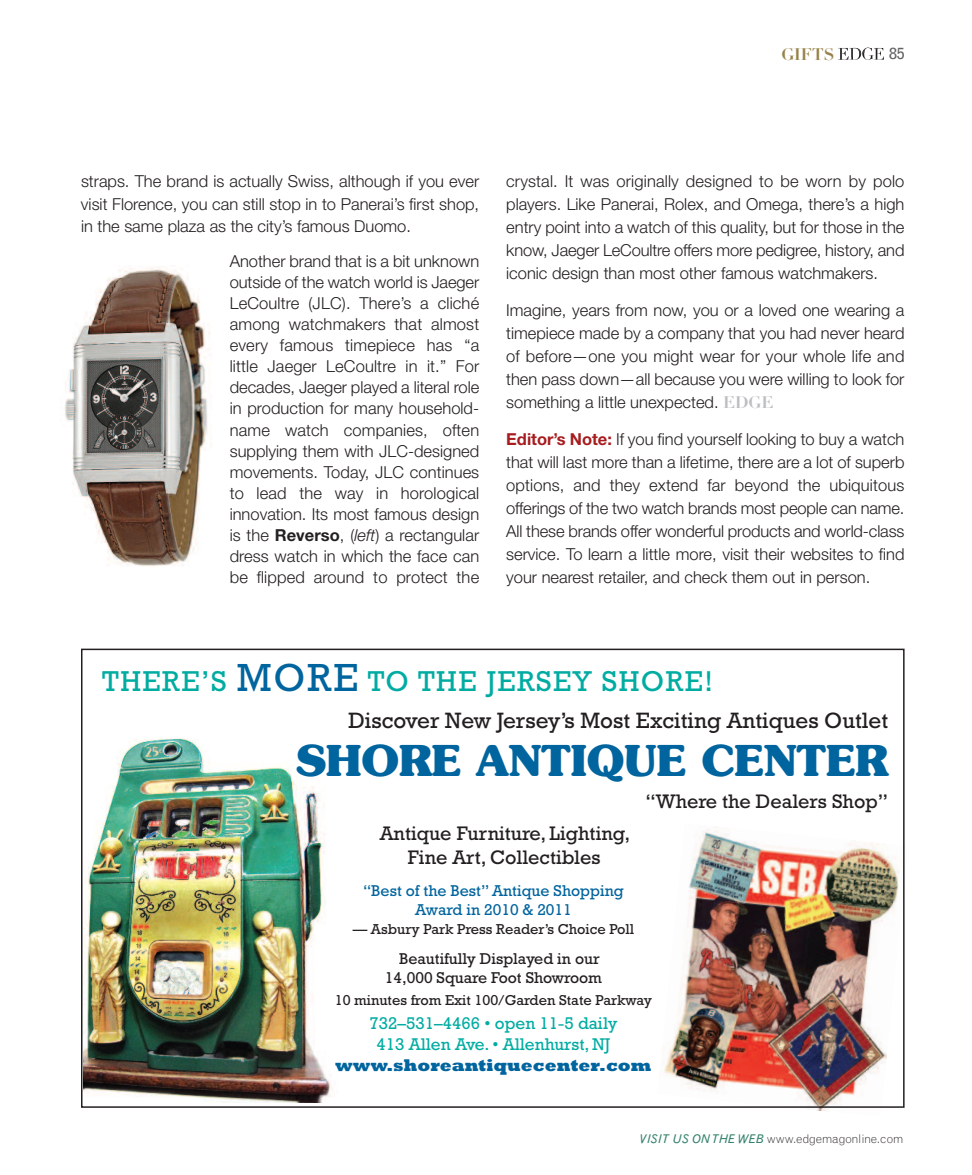
<style>
.page{position:relative;width:972px;height:1175px;background:#fff}
.page>*{position:absolute;margin:0;border:0;box-sizing:border-box;transform-origin:0 0}
.t1{font:700 42.45px "Souvenir Std";color:#00649e}
.t2{font:29.25px "Rockwell Std";letter-spacing:.05em;color:#00aca2}
.t3{font:22.5px "Rockwell Std";color:#231f20}
.t4{font:19.95px/23.9px "Rockwell Std";color:#231f20;text-align:center}
.t5{font:17.25px/20.7px "Rockwell Std";color:#00aca2;text-align:center}
.t6{font:800 17.25px "Rockwell Std";color:#00649e}
.t7{font:300 16.5px/21px "Helvetica Neue LT Std";color:#231f20;text-align:justify}
.t8{font:700 16.5px "Didot LH";color:#968249}
.t9{font:16.5px "Grotesque";color:#636366}
.t10{font:15.9px/19px "Rockwell Std";color:#231f20;text-align:right}
.t11{font:15.9px/19px "Rockwell Std";color:#00649e;text-align:center}
.t12{font:14.55px "Rockwell Std";color:#231f20}
.t13{font:300 12px "Grotesque";letter-spacing:-.015em;color:#231f20}
.s1{font-weight:700}
.s2{font-style:italic}
.s3{font-family:"Didot LT Std";font-weight:700;color:#bcbdc0}
.s4{font-weight:700;color:#a61c1f}
.s5{font-size:39.75px;color:#00649e}
.s6{font-weight:400;font-style:italic;color:#34836b}
</style>
<div class="page">
<svg style="left:838px;top:48px;width:46px;height:12px"></svg>
<img style="left:64px;top:267px;width:147px;height:299px">
<img style="left:657px;top:826px;width:248px;height:285px">
<img style="left:84px;top:738px;width:249px;height:364px">
<div style="left:81px;top:648px;width:824px;height:459px;border:2px solid #231f20"></div>
<p class="t8" style="left:781px;top:48px;width:55px">GIFTS</p>
<p class="t9" style="left:889px;top:48px;width:17px">85</p>
<p class="t7" style="left:81px;top:172px;width:400px;line-height:22.5px">straps. The brand is actually Swiss, although if you ever visit Florence, you can still stop in to Panerai’s first shop, in the same plaza as the city’s famous Duomo.</p>
<p class="t7" style="left:230px;top:253px;width:251px">Another brand that is a bit unknown outside of the watch world is Jaeger LeCoultre (JLC). There’s a cliché among watchmakers that almost every famous timepiece has “a little Jaeger LeCoultre in it.” For decades, Jaeger played a literal role in production for many household&shy;name watch companies, often supplying them with JLC-designed movements. Today, JLC continues to lead the way in horological innovation. Its most famous design is the <span class="s1">Reverso</span>, (<span class="s2">left</span>) a rectangular dress watch in which the face can be flipped around to protect the</p>
<p class="t7" style="left:506px;top:171px;width:400px;line-height:23px">crystal. It was originally designed to be worn by polo players. Like Panerai, Rolex, and Omega, there’s a high entry point into a watch of this quality, but for those in the know, Jaeger LeCoultre offers more pedigree, history, and iconic design than most other famous watchmakers.</p>
<p class="t7" style="left:506px;top:300px;width:400px;line-height:23px">Imagine, years from now, you or a loved one wearing a timepiece made by a company that you had never heard of before—one you might wear for your whole life and then pass down—all because you were willing to look for something a little unexpected. <span class="s3">EDGE</span></p>
<p class="t7" style="left:506px;top:429px;width:400px;line-height:23px"><span class="s4">Editor’s Note:</span> If you find yourself looking to buy a watch that will last more than a lifetime, there are a lot of superb options, and they extend far beyond the ubiquitous offerings of the two watch brands most people can name.<br>All these brands offer wonderful products and world-class service. To learn a little more, visit their websites to find your nearest retailer, and check them out in person.</p>
<h2 class="t2" style="left:102px;top:671px;width:612px">THERE’S <span class="s5">MORE</span> TO THE JERSEY SHORE!</h2>
<h3 class="t3" style="left:349px;top:712px;width:541px">Discover New Jersey’s Most Exciting Antiques Outlet</h3>
<h1 class="t1" style="left:296px;top:743px;width:594px">SHORE ANTIQUE CENTER</h1>
<p class="t4" style="left:645px;top:791px;width:244px">“Where the Dealers Shop”</p>
<p class="t4" style="left:380px;top:823px;width:252px">Antique Furniture, Lighting,<br>Fine Art, Collectibles</p>
<p class="t11" style="left:363px;top:883px;width:262px">“Best of the Best” Antique Shopping<br>Award in 2010 &amp; 2011</p>
<p class="t12" style="left:353px;top:924px;width:283px">— Asbury Park Press Reader’s Choice Poll</p>
<p class="t10" style="left:385px;top:951px;width:219px">Beautifully Displayed in our<br>14,000 Square Foot Showroom</p>
<p class="t12" style="left:335px;top:994px;width:319px">10 minutes from Exit 100/Garden State Parkway</p>
<p class="t5" style="left:369px;top:1015px;width:249px">732–531–4466 • open 11-5 daily<br>413 Allen Ave. • Allenhurst, NJ</p>
<p class="t6" style="left:335px;top:1059px;width:318px">www.shoreantiquecenter.com</p>
<p class="t13" style="left:639px;top:1134px;width:266px"><span class="s6">VISIT US ONTHE WEB</span> www.edgemagonline.com</p>
</div>
